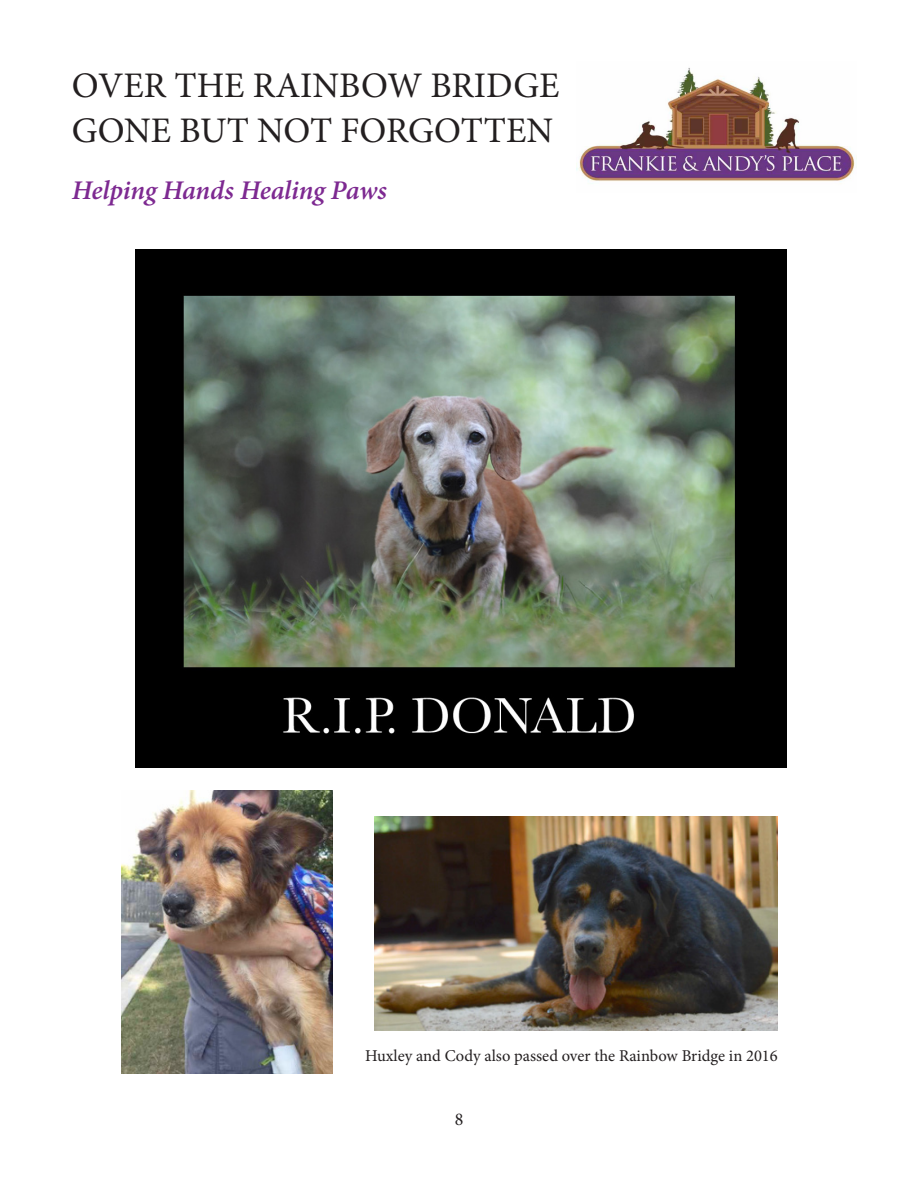
<style>
.page{position:relative;width:918px;height:1188px;background:#fff}
.page>*{position:absolute;margin:0;border:0;box-sizing:border-box;transform-origin:0 0}
.t1{font:36px "Minion Pro";color:#231f20}
.t2{font:italic 600 27px "Minion Pro";letter-spacing:-.01em;color:#7d2991}
.t3{font:18px "Minion Pro";color:#231f20}
.t4{font:16.5px "Minion Pro";color:#231f20}
</style>
<div class="page">
<img style="left:576px;top:68px;width:279px;height:116px">
<img style="left:135px;top:250px;width:651px;height:518px">
<img style="left:122px;top:791px;width:211px;height:282px">
<img style="left:374px;top:816px;width:404px;height:215px">
<p class="t1" style="left:72px;top:62px;width:489px">OVER THE RAINBOW BRIDGE</p>
<p class="t1" style="left:72px;top:107px;width:483px">GONE BUT NOT FORGOTTEN</p>
<p class="t2" style="left:72px;top:172px;width:316px">Helping Hands Healing Paws</p>
<p class="t4" style="left:365px;top:1044px;width:414px">Huxley and Cody also passed over the Rainbow Bridge in 2016</p>
<p class="t3" style="left:455px;top:1107px;width:10px">8</p>
</div>
